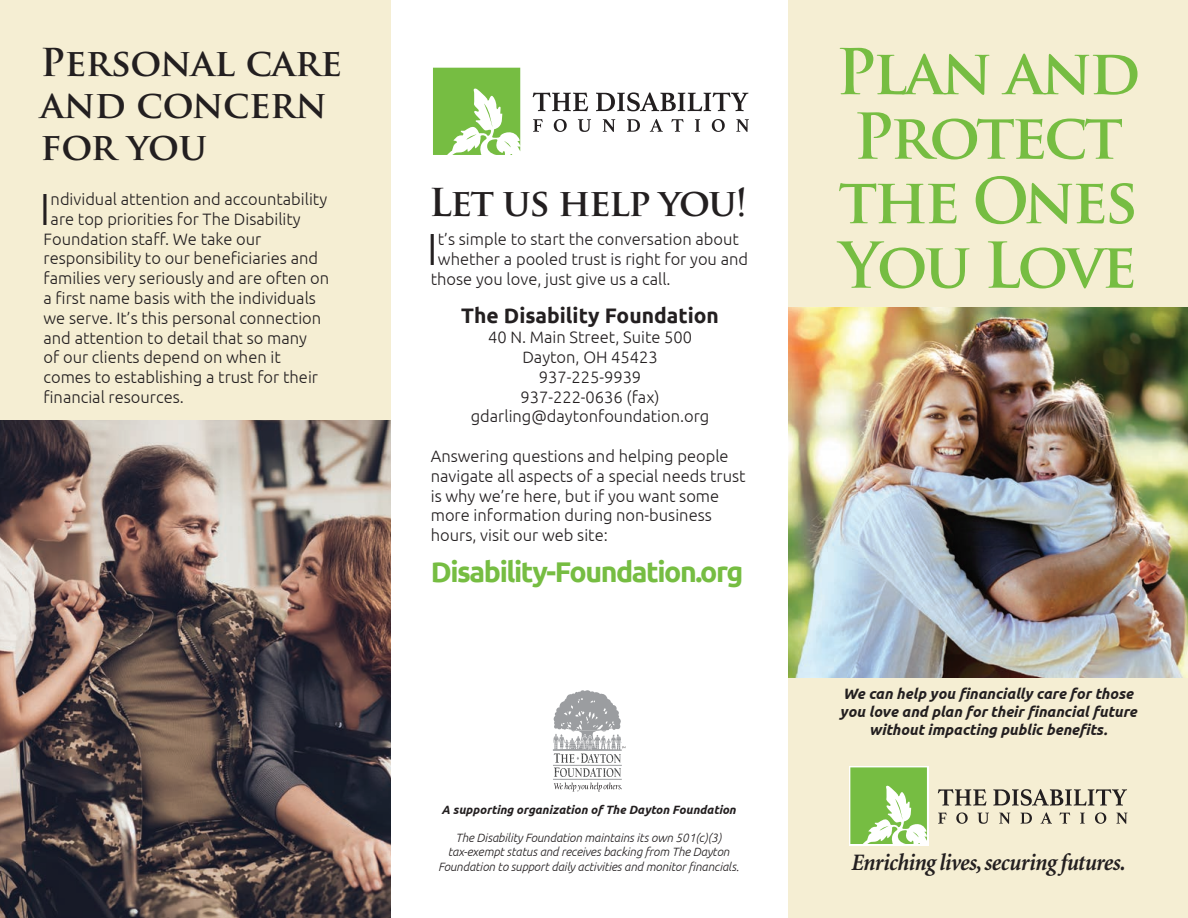
<style>
.page{position:relative;width:1188px;height:918px;background:#fff}
.page>*{position:absolute;margin:0;border:0;box-sizing:border-box;transform-origin:0 0}
.t1{font:700 61.5px/64.5px "Trajan Pro";letter-spacing:-.05em;color:#76bd42}
.body_text{font:300 45px "Ubuntu";color:#231f20}
.Headlines{font:700 37.5px/42px "Trajan Pro";letter-spacing:-.01em;color:#231f20}
.Headlines-2{font:700 37.5px "Trajan Pro";letter-spacing:-.04em;color:#231f20}
.body_text-2{font:700 28.5px "Ubuntu";letter-spacing:-.05em;color:#76bd42}
.t2{font:italic 700 condensed 24px "Minion";letter-spacing:-.03em;color:#231f20}
.body_text-3{font:700 21px "Ubuntu";color:#231f20}
.body_text-4{font:300 16.5px/19.8px "Ubuntu";color:#231f20}
.t3{font:italic 700 15px/18px "Ubuntu";color:#231f20;text-align:center}
.body_text-5{font:italic 300 12px/14.4px "Ubuntu";letter-spacing:-.01em;color:#231f20;text-align:center}
.body_text-6{font:italic 700 12px "Ubuntu";color:#231f20}
</style>
<div class="page">
<div style="left:0;top:0;width:391px;height:918px;background:#f5eed3"></div>
<div style="left:788px;top:0;width:400px;height:918px;background:#f5eed3"></div>
<svg style="left:938px;top:789px;width:49px;height:17px"></svg>
<svg style="left:993px;top:789px;width:134px;height:17px"></svg>
<svg style="left:938px;top:813px;width:9px;height:11px"></svg>
<svg style="left:956px;top:812px;width:12px;height:12px"></svg>
<svg style="left:977px;top:813px;width:12px;height:11px"></svg>
<svg style="left:999px;top:813px;width:11px;height:11px"></svg>
<svg style="left:1021px;top:813px;width:11px;height:11px"></svg>
<svg style="left:1041px;top:812px;width:11px;height:12px"></svg>
<svg style="left:1059px;top:813px;width:11px;height:11px"></svg>
<svg style="left:1080px;top:813px;width:5px;height:11px"></svg>
<svg style="left:1095px;top:812px;width:11px;height:12px"></svg>
<svg style="left:1117px;top:813px;width:10px;height:11px"></svg>
<div style="left:849px;top:766px;width:79px;height:79px;background:#fff"></div>
<svg style="left:850px;top:767px;width:77px;height:77px"></svg>
<svg style="left:533px;top:93px;width:55px;height:18px"></svg>
<svg style="left:596px;top:92px;width:152px;height:19px"></svg>
<svg style="left:533px;top:119px;width:10px;height:13px"></svg>
<svg style="left:554px;top:119px;width:13px;height:13px"></svg>
<svg style="left:578px;top:119px;width:13px;height:13px"></svg>
<svg style="left:603px;top:119px;width:12px;height:13px"></svg>
<svg style="left:627px;top:119px;width:13px;height:13px"></svg>
<svg style="left:650px;top:119px;width:13px;height:13px"></svg>
<svg style="left:671px;top:119px;width:13px;height:13px"></svg>
<svg style="left:695px;top:119px;width:5px;height:13px"></svg>
<svg style="left:712px;top:119px;width:13px;height:13px"></svg>
<svg style="left:736px;top:119px;width:13px;height:13px"></svg>
<svg style="left:433px;top:67px;width:88px;height:84px"></svg>
<svg style="left:433px;top:68px;width:87px;height:87px"></svg>
<hr style="left:553px;top:779px;width:69px;height:1px;background:#9b9da0">
<svg style="left:553px;top:690px;width:72px;height:87px"></svg>
<svg style="left:554px;top:783px;width:68px;height:8px"></svg>
<img style="left:788px;top:307px;width:400px;height:371px">
<img style="left:0;top:420px;width:391px;height:498px">
<p class="Headlines" style="left:40px;top:42px;width:303px">Personal care and concern for you</p>
<p class="body_text" style="left:39px;top:182px;width:13px">I</p>
<p class="body_text-4" style="left:51px;top:189px;width:278px">ndividual attention and accountability</p>
<p class="body_text-4" style="left:51px;top:209px;width:252px">are top priorities for The Disability</p>
<p class="body_text-4" style="left:44px;top:228px;width:219px">Foundation staff. We take our</p>
<p class="body_text-4" style="left:44px;top:248px;width:276px">responsibility to our beneficiaries and</p>
<p class="body_text-4" style="left:44px;top:268px;width:287px">families very seriously and are often on</p>
<p class="body_text-4" style="left:44px;top:288px;width:274px">a first name basis with the individuals</p>
<p class="body_text-4" style="left:44px;top:308px;width:279px">we serve. It’s this personal connection</p>
<p class="body_text-4" style="left:44px;top:327px;width:265px">and attention to detail that so many</p>
<p class="body_text-4" style="left:44px;top:347px;width:239px">of our clients depend on when it</p>
<p class="body_text-4" style="left:44px;top:367px;width:276px">comes to establishing a trust for their</p>
<p class="body_text-4" style="left:44px;top:387px;width:142px">financial resources.</p>
<p class="Headlines-2" style="left:429px;top:179px;width:320px">Let us help you!</p>
<p class="body_text" style="left:427px;top:222px;width:13px">I</p>
<p class="body_text-4" style="left:438px;top:229px;width:302px">t’s simple to start the conversation about</p>
<p class="body_text-4" style="left:438px;top:249px;width:312px">whether a pooled trust is right for you and</p>
<p class="body_text-4" style="left:431px;top:269px;width:241px">those you love, just give us a call.</p>
<p class="body_text-3" style="left:461px;top:303px;width:259px">The Disability Foundation</p>
<p class="body_text-4" style="left:488px;top:327px;width:206px">40 N. Main Street, Suite 500</p>
<p class="body_text-4" style="left:522px;top:347px;width:137px">Dayton, OH 45423</p>
<p class="body_text-4" style="left:539px;top:367px;width:104px">937-225-9939</p>
<p class="body_text-4" style="left:521px;top:386px;width:141px">937-222-0636 (fax)</p>
<p class="body_text-4" style="left:471px;top:406px;width:240px">gdarling@daytonfoundation.org</p>
<p class="body_text-4" style="left:431px;top:446px;width:316px">Answering questions and helping people navigate all aspects of a special needs trust is why we’re here, but if you want some more information during non-business hours, visit our web site:</p>
<p class="body_text-2" style="left:431px;top:555px;width:314px">Disability-Foundation.org</p>
<p class="body_text-6" style="left:441px;top:802px;width:296px">A supporting organization of The Dayton Foundation</p>
<p class="body_text-5" style="left:438px;top:830px;width:302px">The Disability Foundation maintains its own 501(c)(3) tax-exempt status and receives backing from The Dayton<br>Foundation to support daily activities and monitor financials.</p>
<p class="t1" style="left:836px;top:40px;width:306px">Plan and<br>Protect the Ones<br>You Love</p>
<p class="t3" style="left:840px;top:684px;width:299px">We can help you financially care for those you love and plan for their financial future without impacting public benefits.</p>
<p class="t2" style="left:852px;top:849px;width:275px">Enriching lives, securing futures.</p>
</div>
